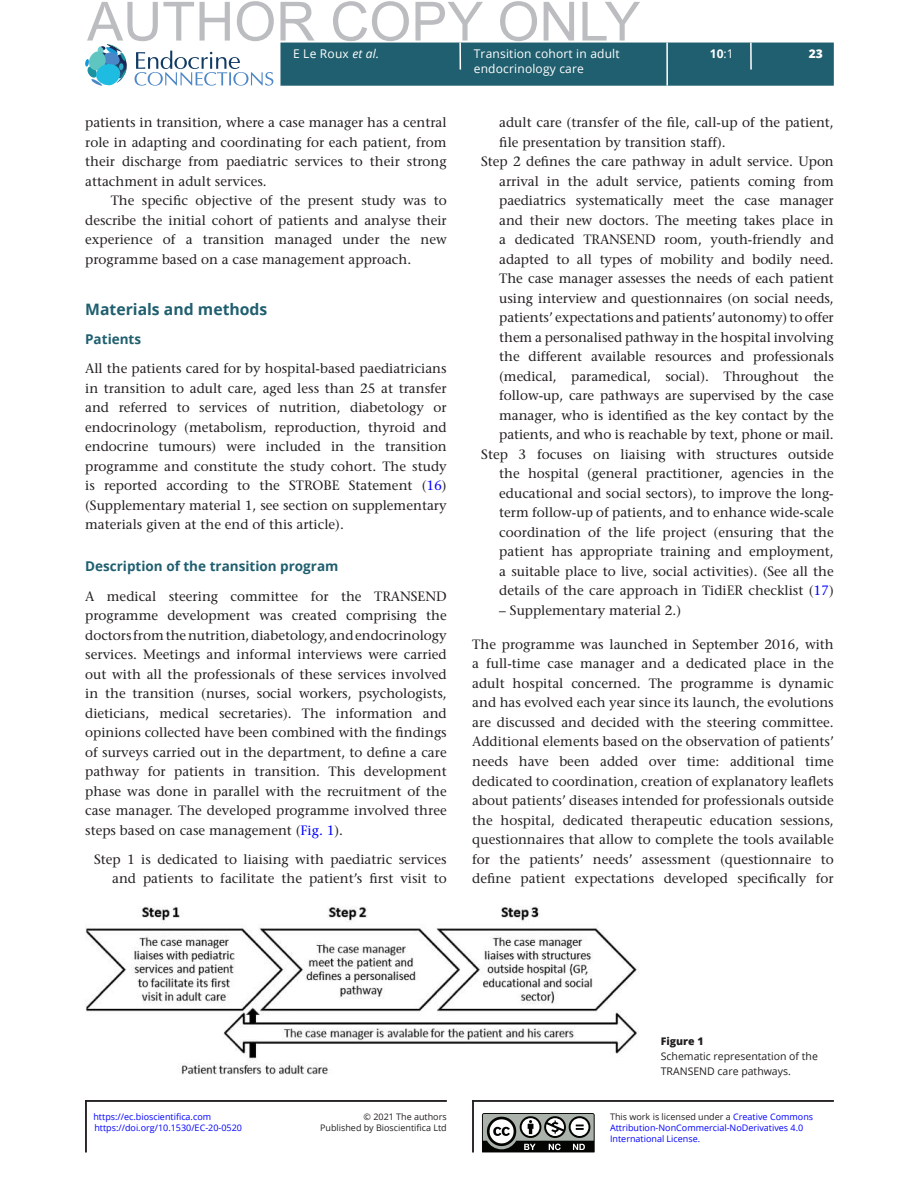
<style>
.page{position:relative;width:919px;height:1187px;background:#fff}
.page>*{position:absolute;margin:0;border:0;box-sizing:border-box;transform-origin:0 0}
.t1{font:54px "Arial";color:#bcbdc0}
.t2{font:700 15.75px "Open Sans";color:#205f6f}
.t3{font:500 13.5px/19.5px "Stone Serif Std";color:#231f20;text-align:justify}
.t4{font:700 13.5px "Open Sans";color:#205f6f}
.t5{font:12px/14.7px "Open Sans";letter-spacing:.015em;color:#fff}
.t6{font:700 12px "Open Sans";color:#fff}
.t7{font:800 12px "Open Sans";color:#fff}
.t8{font:10.5px/14.7px "Open Sans";color:#231f20}
.t9{font:800 10.5px "Open Sans";color:#231f20}
.t10{font:9px/11.2px "Open Sans";color:#00f}
.t11{font:9px/11.6px "Open Sans";color:#231f20;text-align:right}
.s1{font-style:italic}
.s2{font-weight:400}
.s3{color:#00f}
.s4{color:#231f20}
</style>
<div class="page">
<div style="left:280px;top:43px;width:553px;height:43px;background:#205f6f;border:2px solid #205f6f"></div>
<svg style="left:750px;top:43px;width:1px;height:27px"></svg>
<hr style="left:666px;top:43px;width:2px;height:43px;background:#fff">
<hr style="left:459px;top:43px;width:2px;height:27px;background:#fff">
<svg style="left:134px;top:51px;width:139px;height:35px"></svg>
<svg style="left:85px;top:44px;width:42px;height:42px"></svg>
<img style="left:85px;top:906px;width:553px;height:168px">
<svg style="left:482px;top:1113px;width:113px;height:40px"></svg>
<hr style="left:85px;top:1100px;width:361px;height:1px;background:#231f20">
<hr style="left:85px;top:1100px;width:2px;height:52px;background:#231f20">
<hr style="left:472px;top:1100px;width:361px;height:1px;background:#231f20">
<hr style="left:472px;top:1100px;width:1px;height:52px;background:#231f20">
<h1 class="t1" style="left:87px;top:-16px;width:555px">AUTHOR COPY ONLY</h1>
<p class="t5" style="left:293px;top:46px;width:87px">E Le Roux <span class="s1">et al.</span></p>
<p class="t5" style="left:474px;top:46px;width:147px">Transition cohort in adult endocrinology care</p>
<p class="t6" style="left:709px;top:46px;width:25px">10<span class="s2">:1</span></p>
<p class="t7" style="left:808px;top:45px;width:16px">23</p>
<p class="t3" style="left:85px;top:113px;width:363px">patients in transition, where a case manager has a central role in adapting and coordinating for each patient, from their discharge from paediatric services to their strong attachment in adult services.</p>
<p class="t3" style="left:85px;top:191px;width:363px;text-indent:26px">The specific objective of the present study was to describe the initial cohort of patients and analyse their experience of a transition managed under the new programme based on a case management approach.</p>
<p class="t2" style="left:85px;top:298px;width:184px">Materials and methods</p>
<p class="t4" style="left:85px;top:329px;width:58px">Patients</p>
<p class="t3" style="left:85px;top:359px;width:363px">All the patients cared for by hospital-based paediatricians in transition to adult care, aged less than 25 at transfer and referred to services of nutrition, diabetology or endocrinology (metabolism, reproduction, thyroid and endocrine tumours) were included in the transition programme and constitute the study cohort. The study is reported according to the STROBE Statement (<span class="s3">16</span>) (Supplementary material 1, see section on supplementary materials given at the end of this article).</p>
<p class="t4" style="left:85px;top:557px;width:255px">Description of the transition program</p>
<p class="t3" style="left:85px;top:586px;width:363px">A medical steering committee for the TRANSEND programme development was created comprising the doctors from the nutrition, diabetology, and endocrinology services. Meetings and informal interviews were carried out with all the professionals of these services involved in the transition (nurses, social workers, psychologists, dieticians, medical secretaries). The information and opinions collected have been combined with the findings of surveys carried out in the department, to define a care pathway for patients in transition. This development phase was done in parallel with the recruitment of the case manager. The developed programme involved three steps based on case management (<span class="s3">Fig. 1</span>).</p>
<p class="t3" style="left:94px;top:849px;width:354px;text-align:right">Step 1 is dedicated to liaising with paediatric services and patients to facilitate the patient’s first visit to</p>
<p class="t3" style="left:499px;top:113px;width:336px">adult care (transfer of the file, call-up of the patient,</p>
<p class="t3" style="left:499px;top:132px;width:228px">file presentation by transition staff).</p>
<p class="t3" style="left:481px;top:152px;width:354px">Step 2 defines the care pathway in adult service. Upon</p>
<p class="t3" style="left:499px;top:171px;width:336px">arrival in the adult service, patients coming from</p>
<p class="t3" style="left:499px;top:191px;width:336px">paediatrics systematically meet the case manager</p>
<p class="t3" style="left:499px;top:210px;width:336px">and their new doctors. The meeting takes place in</p>
<p class="t3" style="left:499px;top:230px;width:336px">a dedicated TRANSEND room, youth-friendly and</p>
<p class="t3" style="left:499px;top:249px;width:336px">adapted to all types of mobility and bodily need.</p>
<p class="t3" style="left:499px;top:269px;width:336px">The case manager assesses the needs of each patient</p>
<p class="t3" style="left:499px;top:288px;width:336px">using interview and questionnaires (on social needs,</p>
<p class="t3" style="left:499px;top:308px;width:336px">patients’ expectations and patients’ autonomy) to offer</p>
<p class="t3" style="left:499px;top:327px;width:336px">them a personalised pathway in the hospital involving</p>
<p class="t3" style="left:499px;top:347px;width:336px">the different available resources and professionals</p>
<p class="t3" style="left:499px;top:366px;width:336px">(medical, paramedical, social). Throughout the</p>
<p class="t3" style="left:499px;top:386px;width:336px">follow-up, care pathways are supervised by the case</p>
<p class="t3" style="left:499px;top:405px;width:336px">manager, who is identified as the key contact by the</p>
<p class="t3" style="left:499px;top:425px;width:336px">patients, and who is reachable by text, phone or mail.</p>
<p class="t3" style="left:481px;top:444px;width:354px">Step 3 focuses on liaising with structures outside</p>
<p class="t3" style="left:499px;top:464px;width:336px">the hospital (general practitioner, agencies in the</p>
<p class="t3" style="left:499px;top:483px;width:336px">educational and social sectors), to improve the long-</p>
<p class="t3" style="left:499px;top:503px;width:336px">term follow-up of patients, and to enhance wide-scale</p>
<p class="t3" style="left:499px;top:522px;width:336px">coordination of the life project (ensuring that the</p>
<p class="t3" style="left:499px;top:542px;width:336px">patient has appropriate training and employment,</p>
<p class="t3" style="left:499px;top:561px;width:336px">a suitable place to live, social activities). (See all the</p>
<p class="t3" style="left:499px;top:581px;width:336px">details of the care approach in TidiER checklist (<span class="s3">17</span>)</p>
<p class="t3" style="left:499px;top:600px;width:183px">– Supplementary material 2.)</p>
<p class="t3" style="left:472px;top:634px;width:363px">The programme was launched in September 2016, with a full-time case manager and a dedicated place in the adult hospital concerned. The programme is dynamic and has evolved each year since its launch, the evolutions are discussed and decided with the steering committee.<br>Additional elements based on the observation of patients’ needs have been added over time: additional time dedicated to coordination, creation of explanatory leaflets about patients’ diseases intended for professionals outside the hospital, dedicated therapeutic education sessions, questionnaires that allow to complete the tools available for the patients’ needs’ assessment (questionnaire to define patient expectations developed specifically for</p>
<p class="t10" style="left:93px;top:1110px;width:119px">https://ec.bioscientifica.com</p>
<p class="t11" style="left:320px;top:1110px;width:128px">© 2021 The authors<br>Published by Bioscientifica Ltd</p>
<p class="t10" style="left:94px;top:1122px;width:149px">https://doi.org/10.1530/EC-20-0520</p>
<p class="t9" style="left:660px;top:1033px;width:44px">Figure 1</p>
<p class="t8" style="left:660px;top:1048px;width:159px">Schematic representation of the<br>TRANSEND care pathways.</p>
<p class="t10" style="left:610px;top:1110px;width:204px"><span class="s4">This work is licensed under a</span> Creative Commons<br>Attribution-NonCommercial-NoDerivatives 4.0<br>International License.</p>
</div>
